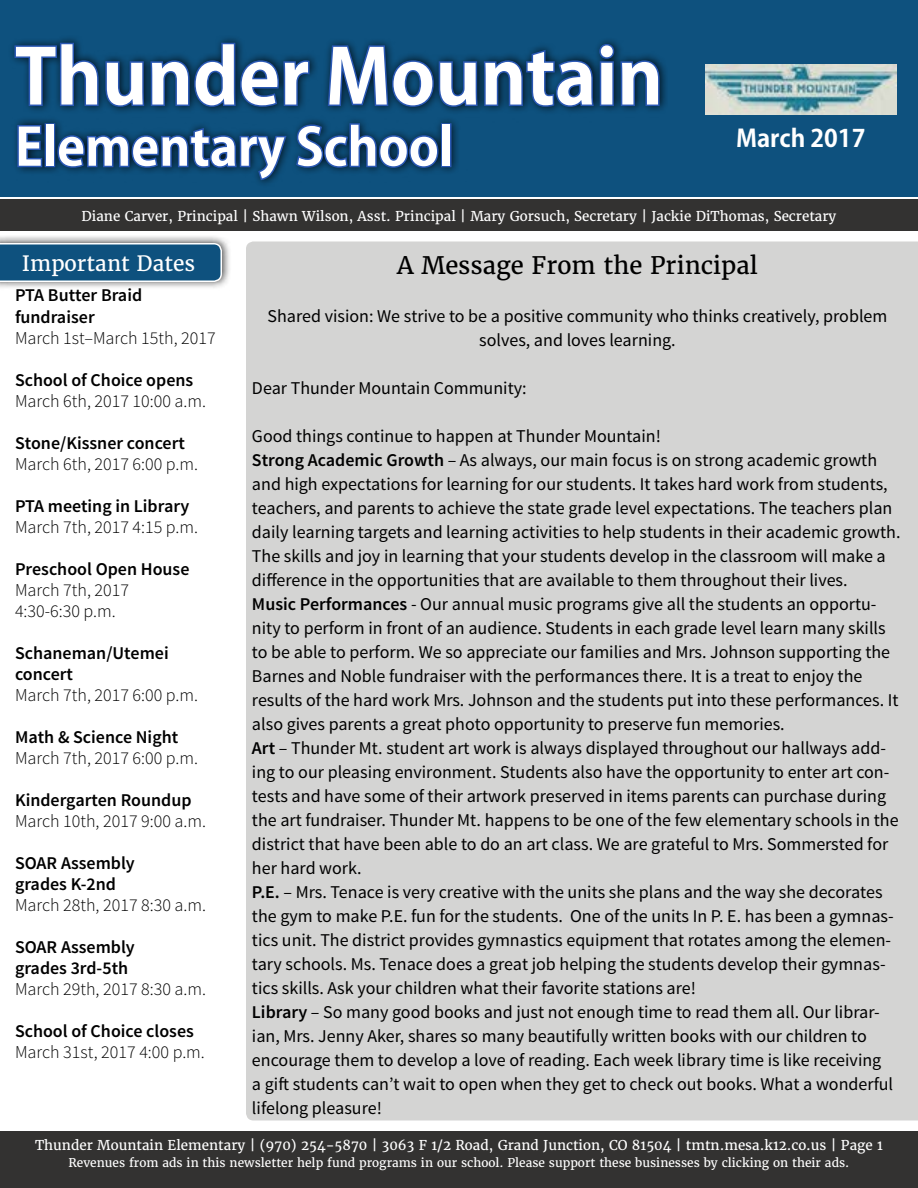
<style>
.page{position:relative;width:918px;height:1188px;background:#fff}
.page>*{position:absolute;margin:0;border:0;box-sizing:border-box;transform-origin:0 0}
.t1{font:700 75px "Adobe Gothic Std";color:#fff}
.t2{font:700 51px "Adobe Gothic Std";color:#fff}
.t3{font:24px "Merriweather";color:#000}
.t4{font:700 24px "Adobe Gothic Std";color:#fff}
.t5{font:21px "Merriweather";color:#fff}
.t6{font:18px/24px "Source Sans Pro";color:#000;text-align:center}
.t7{font:300 18px/21px "Source Sans Pro";color:#000}
.t8{font:600 18px/21px "Source Sans Pro";color:#000}
.t9{font:13.5px "Merriweather";color:#fff}
.t10{font:12px "Merriweather";color:#fff}
.s1{font-weight:600}
</style>
<div class="page">
<div style="left:0;top:235px;width:232px;height:55px;background:#000;opacity:.75"></div>
<svg style="left:0;top:242px;width:223px;height:41px;background:#29638a"></svg>
<div style="left:0;top:0;width:918px;height:198px;background:#0e517e"></div>
<div style="left:0;top:198px;width:918px;height:33px;background:#333231"></div>
<div style="left:0;top:1131px;width:918px;height:57px;background:#333231"></div>
<div style="left:246px;top:241px;width:672px;height:879px;background:#d4d4d3"></div>
<hr style="left:0;top:197px;width:918px;height:2px;background:#fff">
<div style="left:8px;top:35px;width:660px;height:153px;background:#000;opacity:.75"></div>
<svg style="left:13px;top:41px;width:298px;height:67px"></svg>
<svg style="left:326px;top:42px;width:335px;height:66px"></svg>
<svg style="left:16px;top:124px;width:28px;height:45px"></svg>
<div style="left:45px;top:123px;width:10px;height:44px;border:3px solid #2a58b4"></div>
<svg style="left:56px;top:122px;width:384px;height:60px"></svg>
<div style="left:441px;top:123px;width:11px;height:44px;border:3px solid #2a58b4"></div>
<img style="left:705px;top:64px;width:192px;height:51px">
<h1 class="t1" style="left:15px;top:32px;width:649px">Thunder Mountain</h1>
<h2 class="t2" style="left:15px;top:116px;width:440px">Elementary School</h2>
<h3 class="t4" style="left:736px;top:123px;width:131px">March 2017</h3>
<p class="t9" style="left:82px;top:208px;width:756px">Diane Carver, Principal | Shawn Wilson, Asst. Principal | Mary Gorsuch, Secretary | Jackie DiThomas, Secretary</p>
<p class="t5" style="left:22px;top:250px;width:175px">Important Dates</p>
<p class="t8" style="left:15px;top:286px;width:129px">PTA Butter Braid fundraiser</p>
<p class="t7" style="left:15px;top:327px;width:202px">March 1st–March 15th, 2017</p>
<p class="t8" style="left:15px;top:370px;width:180px">School of Choice opens</p>
<p class="t7" style="left:15px;top:390px;width:193px">March 6th, 2017 10:00 a.m.</p>
<p class="t8" style="left:15px;top:433px;width:171px">Stone/Kissner concert</p>
<p class="t7" style="left:15px;top:453px;width:185px">March 6th, 2017 6:00 p.m.</p>
<p class="t8" style="left:15px;top:496px;width:176px">PTA meeting in Library</p>
<p class="t7" style="left:15px;top:516px;width:185px">March 7th, 2017 4:15 p.m.</p>
<p class="t8" style="left:15px;top:559px;width:176px">Preschool Open House</p>
<p class="t7" style="left:15px;top:579px;width:116px">March 7th, 2017<br>4:30-6:30 p.m.</p>
<p class="t8" style="left:15px;top:643px;width:155px">Schaneman/Utemei concert</p>
<p class="t7" style="left:15px;top:684px;width:185px">March 7th, 2017 6:00 p.m.</p>
<p class="t8" style="left:15px;top:727px;width:165px">Math &amp; Science Night</p>
<p class="t7" style="left:15px;top:747px;width:185px">March 7th, 2017 6:00 p.m.</p>
<p class="t8" style="left:15px;top:790px;width:178px">Kindergarten Roundup</p>
<p class="t7" style="left:15px;top:810px;width:193px">March 10th, 2017 9:00 a.m.</p>
<p class="t8" style="left:15px;top:853px;width:121px">SOAR Assembly grades K-2nd</p>
<p class="t7" style="left:15px;top:894px;width:193px">March 28th, 2017 8:30 a.m.</p>
<p class="t8" style="left:15px;top:937px;width:121px">SOAR Assembly grades 3rd-5th</p>
<p class="t7" style="left:15px;top:978px;width:193px">March 29th, 2017 8:30 a.m.</p>
<p class="t8" style="left:15px;top:1021px;width:180px">School of Choice closes</p>
<p class="t7" style="left:15px;top:1041px;width:191px">March 31st, 2017 4:00 p.m.</p>
<h3 class="t3" style="left:397px;top:250px;width:362px">A Message From the Principal</h3>
<p class="t6" style="left:268px;top:304px;width:621px">Shared vision: We strive to be a positive community who thinks creatively, problem solves, and loves learning.</p>
<p class="t6" style="left:252px;top:376px;width:276px">Dear Thunder Mountain Community:</p>
<p class="t6" style="left:252px;top:424px;width:650px;text-align:left">Good things continue to happen at Thunder Mountain!<br><span class="s1">Strong Academic Growth</span> – As always, our main focus is on strong academic growth and high expectations for learning for our students. It takes hard work from students, teachers, and parents to achieve the state grade level expectations. The teachers plan daily learning targets and learning activities to help students in their academic growth.<br>The skills and joy in learning that your students develop in the classroom will make a difference in the opportunities that are available to them throughout their lives.<br><span class="s1">Music Performances</span> - Our annual music programs give all the students an opportu&shy;nity to perform in front of an audience. Students in each grade level learn many skills to be able to perform. We so appreciate our families and Mrs. Johnson supporting the Barnes and Noble fundraiser with the performances there. It is a treat to enjoy the results of the hard work Mrs. Johnson and the students put into these performances. It also gives parents a great photo opportunity to preserve fun memories.<br><span class="s1">Art</span> – Thunder Mt. student art work is always displayed throughout our hallways add&shy;ing to our pleasing environment. Students also have the opportunity to enter art con&shy;tests and have some of their artwork preserved in items parents can purchase during the art fundraiser. Thunder Mt. happens to be one of the few elementary schools in the district that have been able to do an art class. We are grateful to Mrs. Sommersted for her hard work.<br><span class="s1">P.E.</span> – Mrs. Tenace is very creative with the units she plans and the way she decorates the gym to make P.E. fun for the students. One of the units In P. E. has been a gymnas&shy;tics unit. The district provides gymnastics equipment that rotates among the elemen&shy;tary schools. Ms. Tenace does a great job helping the students develop their gymnas&shy;tics skills. Ask your children what their favorite stations are!<br><span class="s1">Library</span> – So many good books and just not enough time to read them all. Our librar&shy;ian, Mrs. Jenny Aker, shares so many beautifully written books with our children to encourage them to develop a love of reading. Each week library time is like receiving<br>a gift students can’t wait to open when they get to check out books. What a wonderful lifelong pleasure!</p>
<p class="t9" style="left:35px;top:1137px;width:849px">Thunder Mountain Elementary | (970) 254-5870 | 3063 F 1/2 Road, Grand Junction, CO 81504 | tmtn.mesa.k12.co.us | Page 1</p>
<p class="t10" style="left:69px;top:1155px;width:782px">Revenues from ads in this newsletter help fund programs in our school. Please support these businesses by clicking on their ads.</p>
</div>
